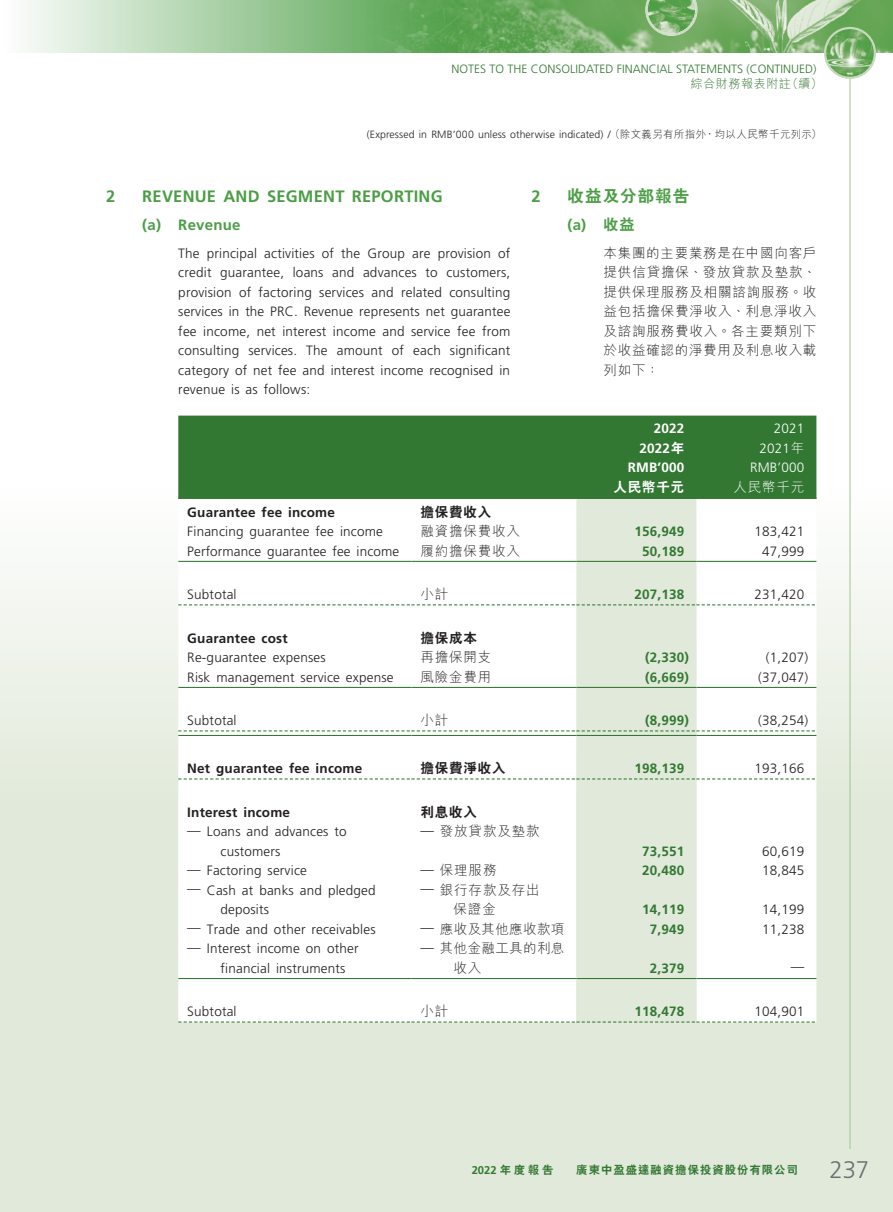
<style>
.page{position:relative;width:893px;height:1212px;background:#fff}
.page>*{position:absolute;margin:0;border:0;box-sizing:border-box;transform-origin:0 0}
.t1{font:300 24px "Frutiger LT Std";color:#6c6d70}
._03_H1{font:700 16.5px "Frutiger LT Std";letter-spacing:.015em;color:#4b9e45}
._03_H1-2{font:800 16.5px "C Hei 2 HK";letter-spacing:.065em;color:#4b9e45}
._04___H2{font:700 15px "Frutiger LT Std";letter-spacing:.015em;color:#4b9e45}
._01_Body_Text{font:300 13.5px/19.5px "Frutiger LT Std";letter-spacing:.015em;color:#231f20;text-align:justify}
._15_Table_Stub{font:300 13.5px/19.5px "Frutiger LT Std";letter-spacing:.015em;color:#231f20}
._01_Body_Text-2{font:300 13.5px/19.5px "M Hei HK";letter-spacing:.06em;color:#231f20;text-align:justify}
._01_Body_Text-3{font:700 13.5px "Frutiger LT Std";letter-spacing:.015em;color:#327832}
._15_Table_Stub-2{font:700 13.5px "Frutiger LT Std";letter-spacing:.015em;color:#231f20}
._15_Table_Stub-3{font:300 13.5px/19.5px "M Hei HK";letter-spacing:.065em;color:#231f20}
._15_Table_Stub-4{font:300 13.5px/19.5px "M Hei HK";letter-spacing:.03em;color:#231f20}
._15_Table_Stub-5{font:800 13.5px "C Hei 2 HK";letter-spacing:.065em;color:#231f20}
._01_Body_Text-4{font:700 13.5px "Frutiger LT Std";letter-spacing:.015em;color:#fff}
._01_Body_Text-5{font:300 13.5px "Frutiger LT Std";letter-spacing:.015em;color:#fff}
._01_Body_Text-6{font:800 13.5px "C Hei 2 HK";letter-spacing:.065em;color:#fff}
._01_Body_Text-7{font:300 13.5px "M Hei HK";letter-spacing:.065em;color:#fff}
.t2{font:300 12px "Frutiger LT Std";color:#327832}
.t3{font:300 12px "M Hei HK";letter-spacing:.05em;color:#327832}
.t4{font:800 11.25px "C Hei 2 HK";letter-spacing:.1em;color:#327832}
.t5{font:700 11.25px "Frutiger LT Std";color:#327832}
.t6{font:300 10.5px "Frutiger LT Std";letter-spacing:.01em;color:#231f20}
.s1{font-family:"M Hei HK"}
.s2{font-family:"C Hei 2 HK";font-weight:800}
.s3{font-family:"Frutiger LT Std"}
</style>
<div class="page">
<div style="left:0;top:167px;width:893px;height:1045px;background:linear-gradient(to bottom,#fff,#d9e4d0)"></div>
<svg style="left:26px;top:0;width:338px;height:52px;background:#b3d5b0"></svg>
<img style="left:364px;top:0;width:529px;height:53px">
<svg style="left:645px;top:0;width:52px;height:36px;background:#80b574"></svg>
<img style="left:825px;top:28px;width:50px;height:50px;border-radius:25px">
<div style="left:824px;top:27px;width:52px;height:52px;border:2px solid #c6d9bb;border-radius:50%"></div>
<hr style="left:850px;top:79px;width:1px;height:1070px;background:#a3c494">
<div style="left:178px;top:416px;width:638px;height:81px;background:#327832"></div>
<svg style="left:178px;top:499px;width:638px;height:523px"></svg>
<div style="left:576px;top:499px;width:120px;height:522px;background:#e1eada"></div>
<hr style="left:178px;top:497px;width:233px;height:2px;background:#327832">
<hr style="left:411px;top:497px;width:165px;height:2px;background:#327832">
<hr style="left:576px;top:497px;width:120px;height:2px;background:#327832">
<hr style="left:696px;top:497px;width:120px;height:2px;background:#327832">
<hr style="left:178px;top:561px;width:233px;height:1px;background:#327832">
<hr style="left:411px;top:561px;width:165px;height:1px;background:#327832">
<hr style="left:576px;top:561px;width:120px;height:1px;background:#327832">
<hr style="left:696px;top:561px;width:120px;height:1px;background:#327832">
<svg style="left:178px;top:604px;width:637px;height:1px"></svg>
<hr style="left:178px;top:687px;width:233px;height:1px;background:#327832">
<hr style="left:411px;top:687px;width:165px;height:1px;background:#327832">
<hr style="left:576px;top:687px;width:120px;height:1px;background:#327832">
<hr style="left:696px;top:687px;width:120px;height:1px;background:#327832">
<svg style="left:178px;top:730px;width:637px;height:1px"></svg>
<hr style="left:178px;top:735px;width:233px;height:1px;background:#327832">
<hr style="left:411px;top:735px;width:165px;height:1px;background:#327832">
<hr style="left:576px;top:735px;width:120px;height:1px;background:#327832">
<hr style="left:696px;top:735px;width:120px;height:1px;background:#327832">
<svg style="left:178px;top:778px;width:637px;height:1px"></svg>
<hr style="left:178px;top:978px;width:233px;height:1px;background:#327832">
<hr style="left:411px;top:978px;width:165px;height:1px;background:#327832">
<hr style="left:576px;top:978px;width:120px;height:1px;background:#327832">
<hr style="left:696px;top:978px;width:120px;height:1px;background:#327832">
<svg style="left:178px;top:1021px;width:637px;height:1px"></svg>
<p class="t2" style="left:451px;top:62px;width:366px">NOTES TO THE CONSOLIDATED FINANCIAL STATEMENTS (CONTINUED)</p>
<p class="t3" style="left:691px;top:75px;width:133px">綜合財務報表附註（續）</p>
<p class="t6" style="left:367px;top:128px;width:456px">(Expressed in RMB’000 unless otherwise indicated) / <span class="s1">（除文義另有所指外，均以人民幣千元列示）</span></p>
<p class="_03_H1" style="left:106px;top:186px;width:11px">2</p>
<p class="_03_H1" style="left:142px;top:186px;width:302px">REVENUE AND SEGMENT REPORTING</p>
<p class="_04___H2" style="left:142px;top:216px;width:100px">(a) Revenue</p>
<p class="_01_Body_Text" style="left:178px;top:244px;width:334px">The principal activities of the Group are provision of credit guarantee, loans and advances to customers, provision of factoring services and related consulting services in the PRC. Revenue represents net guarantee fee income, net interest income and service fee from consulting services. The amount of each significant category of net fee and interest income recognised in revenue is as follows:</p>
<p class="_03_H1" style="left:531px;top:186px;width:11px">2</p>
<p class="_03_H1-2" style="left:567px;top:185px;width:123px">收益及分部報告</p>
<p class="_04___H2" style="left:567px;top:216px;width:68px">(a) <span class="s2">收益</span></p>
<p class="_01_Body_Text-2" style="left:603px;top:243px;width:214px">本集團的主要業務是在中國向客戶提供信貸擔保、發放貸款及墊款、提供保理服務及相關諮詢服務。收益包括擔保費淨收入、利息淨收入及諮詢服務費收入。各主要類別下於收益確認的淨費用及利息收入載列如下：</p>
<p class="_01_Body_Text-4" style="left:654px;top:421px;width:32px">2022</p>
<p class="_01_Body_Text-5" style="left:774px;top:421px;width:32px">2021</p>
<p class="_01_Body_Text-4" style="left:639px;top:440px;width:46px">2022<span class="s2">年</span></p>
<p class="_01_Body_Text-5" style="left:759px;top:441px;width:46px">2021<span class="s1">年</span></p>
<p class="_01_Body_Text-4" style="left:628px;top:460px;width:58px">RMB’000</p>
<p class="_01_Body_Text-5" style="left:750px;top:460px;width:56px">RMB’000</p>
<p class="_01_Body_Text-6" style="left:613px;top:478px;width:72px">人民幣千元</p>
<p class="_01_Body_Text-7" style="left:733px;top:477px;width:72px">人民幣千元</p>
<p class="_15_Table_Stub-2" style="left:187px;top:504px;width:149px">Guarantee fee income</p>
<p class="_15_Table_Stub-5" style="left:420px;top:503px;width:72px">擔保費收入</p>
<p class="_15_Table_Stub" style="left:187px;top:522px;width:197px">Financing guarantee fee income</p>
<p class="_15_Table_Stub-3" style="left:420px;top:521px;width:101px">融資擔保費收入</p>
<p class="_01_Body_Text-3" style="left:634px;top:523px;width:51px">156,949</p>
<p class="_01_Body_Text" style="left:754px;top:522px;width:51px">183,421</p>
<p class="_15_Table_Stub" style="left:187px;top:541px;width:213px">Performance guarantee fee income</p>
<p class="_15_Table_Stub-3" style="left:420px;top:540px;width:101px">履約擔保費收入</p>
<p class="_01_Body_Text-3" style="left:642px;top:543px;width:44px">50,189</p>
<p class="_01_Body_Text" style="left:762px;top:541px;width:44px">47,999</p>
<p class="_15_Table_Stub" style="left:187px;top:585px;width:51px">Subtotal</p>
<p class="_15_Table_Stub-3" style="left:420px;top:584px;width:29px">小計</p>
<p class="_01_Body_Text-3" style="left:634px;top:586px;width:51px">207,138</p>
<p class="_01_Body_Text" style="left:754px;top:585px;width:51px">231,420</p>
<p class="_15_Table_Stub-2" style="left:187px;top:630px;width:102px">Guarantee cost</p>
<p class="_15_Table_Stub-5" style="left:420px;top:629px;width:58px">擔保成本</p>
<p class="_15_Table_Stub" style="left:187px;top:648px;width:140px">Re-guarantee expenses</p>
<p class="_15_Table_Stub-3" style="left:420px;top:647px;width:72px">再擔保開支</p>
<p class="_01_Body_Text-3" style="left:645px;top:650px;width:45px">(2,330)</p>
<p class="_01_Body_Text" style="left:766px;top:648px;width:44px">(1,207)</p>
<p class="_15_Table_Stub" style="left:187px;top:667px;width:208px">Risk management service expense</p>
<p class="_15_Table_Stub-3" style="left:420px;top:666px;width:72px">風險金費用</p>
<p class="_01_Body_Text-3" style="left:645px;top:669px;width:45px">(6,669)</p>
<p class="_01_Body_Text" style="left:758px;top:667px;width:52px">(37,047)</p>
<p class="_15_Table_Stub" style="left:187px;top:711px;width:51px">Subtotal</p>
<p class="_15_Table_Stub-3" style="left:420px;top:710px;width:29px">小計</p>
<p class="_01_Body_Text-3" style="left:645px;top:713px;width:45px">(8,999)</p>
<p class="_01_Body_Text" style="left:758px;top:711px;width:52px">(38,254)</p>
<p class="_15_Table_Stub-2" style="left:187px;top:761px;width:177px">Net guarantee fee income</p>
<p class="_15_Table_Stub-5" style="left:420px;top:759px;width:87px">擔保費淨收入</p>
<p class="_01_Body_Text-3" style="left:634px;top:761px;width:51px">198,139</p>
<p class="_01_Body_Text" style="left:754px;top:759px;width:51px">193,166</p>
<p class="_15_Table_Stub-2" style="left:187px;top:804px;width:104px">Interest income</p>
<p class="_15_Table_Stub-5" style="left:420px;top:803px;width:58px">利息收入</p>
<p class="_15_Table_Stub" style="left:220px;top:822px;width:128px;text-indent:-33px">— Loans and advances to customers</p>
<p class="_15_Table_Stub-3" style="left:420px;top:821px;width:121px"><span class="s3">—</span> 發放貸款及墊款</p>
<p class="_01_Body_Text-3" style="left:642px;top:843px;width:44px">73,551</p>
<p class="_01_Body_Text" style="left:762px;top:841px;width:44px">60,619</p>
<p class="_15_Table_Stub" style="left:187px;top:861px;width:121px">— Factoring service</p>
<p class="_15_Table_Stub-3" style="left:420px;top:860px;width:78px"><span class="s3">—</span> 保理服務</p>
<p class="_01_Body_Text-3" style="left:642px;top:863px;width:44px">20,480</p>
<p class="_01_Body_Text" style="left:762px;top:861px;width:44px">18,845</p>
<p class="_15_Table_Stub" style="left:220px;top:880px;width:157px;text-indent:-33px">— Cash at banks and pledged deposits</p>
<p class="_15_Table_Stub-3" style="left:454px;top:879px;width:87px;text-indent:-33px"><span class="s3">—</span> 銀行存款及存出保證金</p>
<p class="_01_Body_Text-3" style="left:642px;top:902px;width:44px">14,119</p>
<p class="_01_Body_Text" style="left:762px;top:900px;width:44px">14,199</p>
<p class="_15_Table_Stub" style="left:187px;top:919px;width:190px">— Trade and other receivables</p>
<p class="_15_Table_Stub-4" style="left:420px;top:918px;width:146px"><span class="s3">—</span> 應收及其他應收款項</p>
<p class="_01_Body_Text-3" style="left:650px;top:921px;width:36px">7,949</p>
<p class="_01_Body_Text" style="left:762px;top:919px;width:44px">11,238</p>
<p class="_15_Table_Stub" style="left:220px;top:939px;width:140px;text-indent:-33px">— Interest income on other financial instruments</p>
<p class="_15_Table_Stub-4" style="left:454px;top:938px;width:112px;text-indent:-33px"><span class="s3">—</span> 其他金融工具的利息收入</p>
<p class="_01_Body_Text-3" style="left:650px;top:960px;width:36px">2,379</p>
<p class="_01_Body_Text" style="left:791px;top:957px;width:15px">—</p>
<p class="_15_Table_Stub" style="left:187px;top:1002px;width:51px">Subtotal</p>
<p class="_15_Table_Stub-3" style="left:420px;top:1001px;width:29px">小計</p>
<p class="_01_Body_Text-3" style="left:634px;top:1004px;width:51px">118,478</p>
<p class="_01_Body_Text" style="left:754px;top:1002px;width:51px">104,901</p>
<p class="t5" style="left:472px;top:1163px;width:83px">2022 <span class="s2">年度報告</span></p>
<p class="t4" style="left:576px;top:1162px;width:223px">廣東中盈盛達融資擔保投資股份有限公司</p>
<h1 class="t1" style="left:830px;top:1156px;width:41px">237</h1>
</div>
